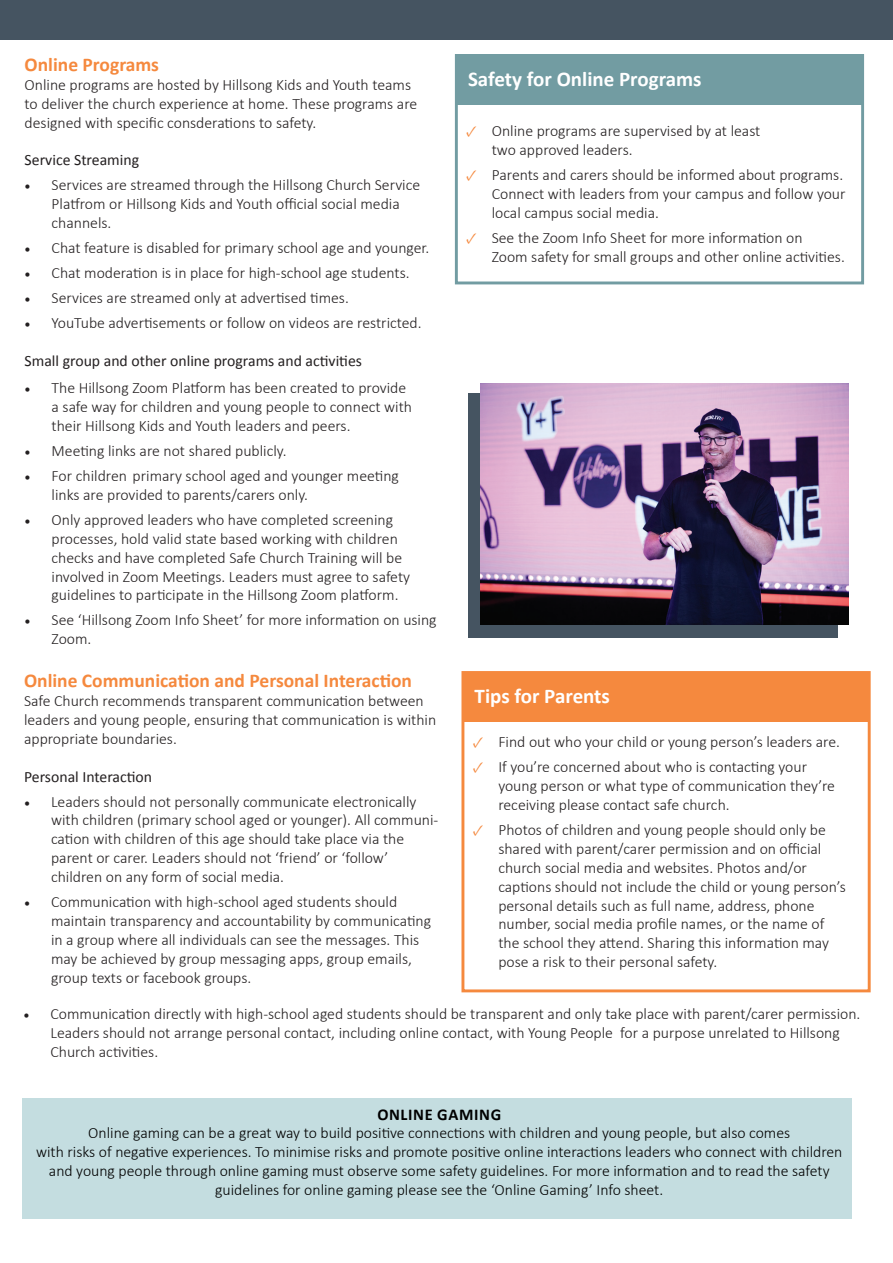
<style>
.page{position:relative;width:893px;height:1263px;background:#fff}
.page>*{position:absolute;margin:0;border:0;box-sizing:border-box;transform-origin:0 0}
.t1{font:700 21px "Calibri";color:#fff}
.t2{font:700 19.5px "Calibri";color:#f5893e}
.t3{font:700 16.5px "Calibri";letter-spacing:.04em;color:#000}
.t4{font:300 15.75px/18.9px "Calibri";color:#231f20}
.t5{font:300 15.75px/18.9px "Calibri";color:#000;text-align:center}
.t6{font:15.75px "Calibri";color:#231f20}
.s1{font-family:"Minion Pro";font-weight:400}
.s2{font-family:"Minion Pro";font-weight:400;color:#f5893e}
</style>
<div class="page">
<div style="left:468px;top:394px;width:369px;height:244px;background:#455461"></div>
<div style="left:0;top:0;width:893px;height:40px;background:#455461"></div>
<div style="left:456px;top:56px;width:407px;height:49px;background:#729ca2"></div>
<div style="left:455px;top:54px;width:409px;height:230px;border:3px solid #729ca2"></div>
<div style="left:462px;top:673px;width:408px;height:49px;background:#f5893e"></div>
<div style="left:461px;top:671px;width:410px;height:321px;border:3px solid #f5893e"></div>
<img style="left:480px;top:383px;width:369px;height:241px">
<div style="left:22px;top:1098px;width:829px;height:121px;background:#c4dde0"></div>
<p class="t2" style="left:25px;top:52px;width:136px">Online Programs</p>
<p class="t4" style="left:25px;top:74px;width:394px">Online programs are hosted by Hillsong Kids and Youth teams to deliver the church experience at home. These programs are designed with specific consderations to safety.</p>
<p class="t6" style="left:25px;top:150px;width:116px">Service Streaming</p>
<p class="t4" style="left:52px;top:175px;width:370px;text-indent:-27px"><span class="s1">•</span> Services are streamed through the Hillsong Church Service<br>Platfrom or Hillsong Kids and Youth official social media channels.</p>
<p class="t4" style="left:25px;top:238px;width:406px"><span class="s1">•</span> Chat feature is disabled for primary school age and younger.</p>
<p class="t4" style="left:25px;top:262px;width:387px"><span class="s1">•</span> Chat moderation is in place for high-school age students.</p>
<p class="t4" style="left:25px;top:287px;width:326px"><span class="s1">•</span> Services are streamed only at advertised times.</p>
<p class="t4" style="left:25px;top:312px;width:399px"><span class="s1">•</span> YouTube advertisements or follow on videos are restricted.</p>
<p class="t6" style="left:25px;top:350px;width:339px">Small group and other online programs and activities</p>
<p class="t4" style="left:52px;top:378px;width:362px;text-indent:-27px"><span class="s1">•</span> The Hillsong Zoom Platform has been created to provide a safe way for children and young people to connect with their Hillsong Kids and Youth leaders and peers.</p>
<p class="t4" style="left:25px;top:441px;width:263px"><span class="s1">•</span> Meeting links are not shared publicly.</p>
<p class="t4" style="left:52px;top:466px;width:349px;text-indent:-27px"><span class="s1">•</span> For children primary school aged and younger meeting links are provided to parents/carers only.</p>
<p class="t4" style="left:52px;top:509px;width:360px;text-indent:-27px"><span class="s1">•</span> Only approved leaders who have completed screening processes, hold valid state based working with children checks and have completed Safe Church Training will be involved in Zoom Meetings. Leaders must agree to safety guidelines to participate in the Hillsong Zoom platform.</p>
<p class="t4" style="left:52px;top:610px;width:387px;text-indent:-27px"><span class="s1">•</span> See ‘Hillsong Zoom Info Sheet’ for more information on using<br>Zoom.</p>
<p class="t2" style="left:24px;top:668px;width:389px">Online Communication and Personal Interaction</p>
<p class="t4" style="left:24px;top:691px;width:414px">Safe Church recommends transparent communication between leaders and young people, ensuring that communication is within appropriate boundaries.</p>
<p class="t6" style="left:24px;top:766px;width:130px">Personal Interaction</p>
<p class="t4" style="left:51px;top:791px;width:389px;text-indent:-27px"><span class="s1">•</span> Leaders should not personally communicate electronically with children (primary school aged or younger). All communi&shy;cation with children of this age should take place via the parent or carer. Leaders should not ‘friend’ or ‘follow’ children on any form of social media.</p>
<p class="t4" style="left:51px;top:892px;width:382px;text-indent:-27px"><span class="s1">•</span> Communication with high-school aged students should maintain transparency and accountability by communicating in a group where all individuals can see the messages. This may be achieved by group messaging apps, group emails, group texts or facebook groups.</p>
<h1 class="t1" style="left:468px;top:65px;width:235px">Safety for Online Programs</h1>
<p class="t4" style="left:492px;top:121px;width:270px;text-indent:-25px"><span class="s2">✓</span> Online programs are supervised by at least two approved leaders.</p>
<p class="t4" style="left:492px;top:165px;width:355px;text-indent:-25px"><span class="s2">✓</span> Parents and carers should be informed about programs.<br>Connect with leaders from your campus and follow your local campus social media.</p>
<p class="t4" style="left:492px;top:227px;width:355px;text-indent:-25px"><span class="s2">✓</span> See the Zoom Info Sheet for more information on<br>Zoom safety for small groups and other online activities.</p>
<h1 class="t1" style="left:475px;top:682px;width:137px">Tips for Parents</h1>
<p class="t4" style="left:473px;top:732px;width:369px"><span class="s2">✓</span> Find out who your child or young person’s leaders are.</p>
<p class="t4" style="left:498px;top:757px;width:338px;text-indent:-25px"><span class="s2">✓</span> If you’re concerned about who is contacting your young person or what type of communication they’re receiving please contact safe church.</p>
<p class="t4" style="left:498px;top:819px;width:349px;text-indent:-25px"><span class="s2">✓</span> Photos of children and young people should only be shared with parent/carer permission and on official church social media and websites. Photos and/or captions should not include the child or young person’s personal details such as full name, address, phone number, social media profile names, or the name of the school they attend. Sharing this information may pose a risk to their personal safety.</p>
<p class="t4" style="left:50px;top:1003px;width:811px;text-indent:-27px"><span class="s1">•</span> Communication directly with high-school aged students should be transparent and only take place with parent/carer permission.<br>Leaders should not arrange personal contact, including online contact, with Young People for a purpose unrelated to Hillsong<br>Church activities.</p>
<p class="t3" style="left:377px;top:1103px;width:125px">ONLINE GAMING</p>
<p class="t5" style="left:36px;top:1123px;width:808px">Online gaming can be a great way to build positive connections with children and young people, but also comes<br>with risks of negative experiences. To minimise risks and promote positive online interactions leaders who connect with children and young people through online gaming must observe some safety guidelines. For more information and to read the safety guidelines for online gaming please see the ‘Online Gaming’ Info sheet.</p>
</div>
